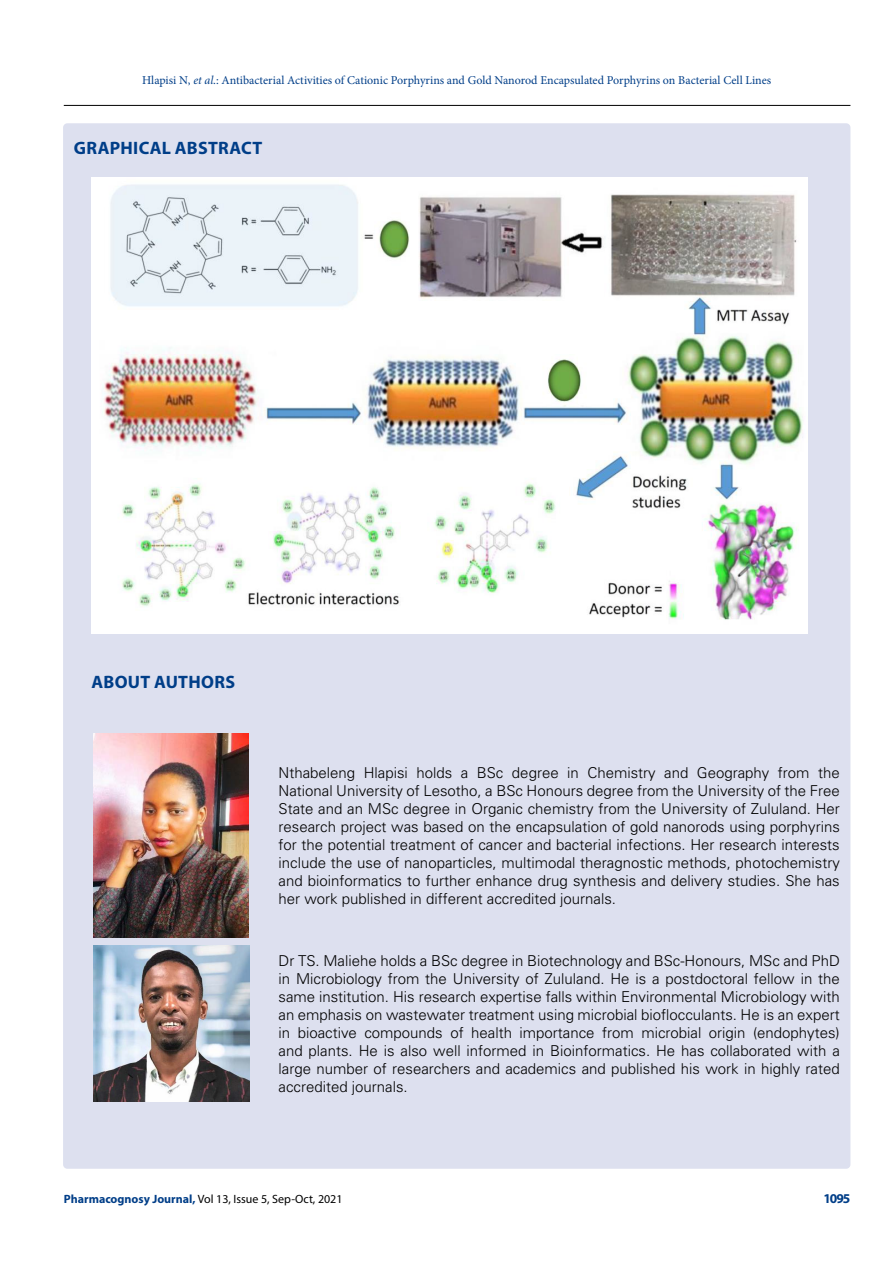
<style>
.page{position:relative;width:893px;height:1263px;background:#fff}
.page>*{position:absolute;margin:0;border:0;box-sizing:border-box;transform-origin:0 0}
.t1{font:700 18px "Myriad Pro";letter-spacing:.015em;color:#003e88}
.t2{font:300 15px/18px "Univers LT Std";color:#000;text-align:justify}
.t3{font:700 13.5px "Myriad Pro";color:#003e88}
.t4{font:12px "Minion Pro";color:#003e88}
.t5{font:12px "Myriad Pro";color:#000}
.s1{font-style:italic}
.s2{font-weight:700;color:#003e88}
</style>
<div class="page">
<hr style="left:64px;top:105px;width:786px;height:1px;background:#000">
<div style="left:63px;top:123px;width:787px;height:1046px;background:#dde0ef;border-radius:4px"></div>
<img style="left:91px;top:177px;width:717px;height:456px">
<img style="left:94px;top:733px;width:155px;height:204px">
<img style="left:94px;top:945px;width:156px;height:157px">
<p class="t4" style="left:142px;top:72px;width:631px">Hlapisi N, <span class="s1">et al</span>.: Antibacterial Activities of Cationic Porphyrins and Gold Nanorod Encapsulated Porphyrins on Bacterial Cell Lines</p>
<p class="t1" style="left:74px;top:136px;width:190px">GRAPHICAL ABSTRACT</p>
<p class="t1" style="left:92px;top:670px;width:145px">ABOUT AUTHORS</p>
<p class="t2" style="left:279px;top:763px;width:563px">Nthabeleng Hlapisi holds a BSc degree in Chemistry and Geography from the National University of Lesotho, a BSc Honours degree from the University of the Free State and an MSc degree in Organic chemistry from the University of Zululand. Her research project was based on the encapsulation of gold nanorods using porphyrins for the potential treatment of cancer and bacterial infections. Her research interests include the use of nanoparticles, multimodal theragnostic methods, photochemistry and bioinformatics to further enhance drug synthesis and delivery studies. She has her work published in different accredited journals.</p>
<p class="t2" style="left:279px;top:952px;width:563px">Dr TS. Maliehe holds a BSc degree in Biotechnology and BSc-Honours, MSc and PhD in Microbiology from the University of Zululand. He is a postdoctoral fellow in the same institution. His research expertise falls within Environmental Microbiology with an emphasis on wastewater treatment using microbial bioflocculants. He is an expert in bioactive compounds of health importance from microbial origin (endophytes) and plants. He is also well informed in Bioinformatics. He has collaborated with a large number of researchers and academics and published his work in highly rated accredited journals.</p>
<p class="t5" style="left:64px;top:1191px;width:280px"><span class="s2">Pharmacognosy Journal,</span> Vol 13, Issue 5, Sep-Oct, 2021</p>
<p class="t3" style="left:823px;top:1189px;width:29px">1095</p>
</div>
